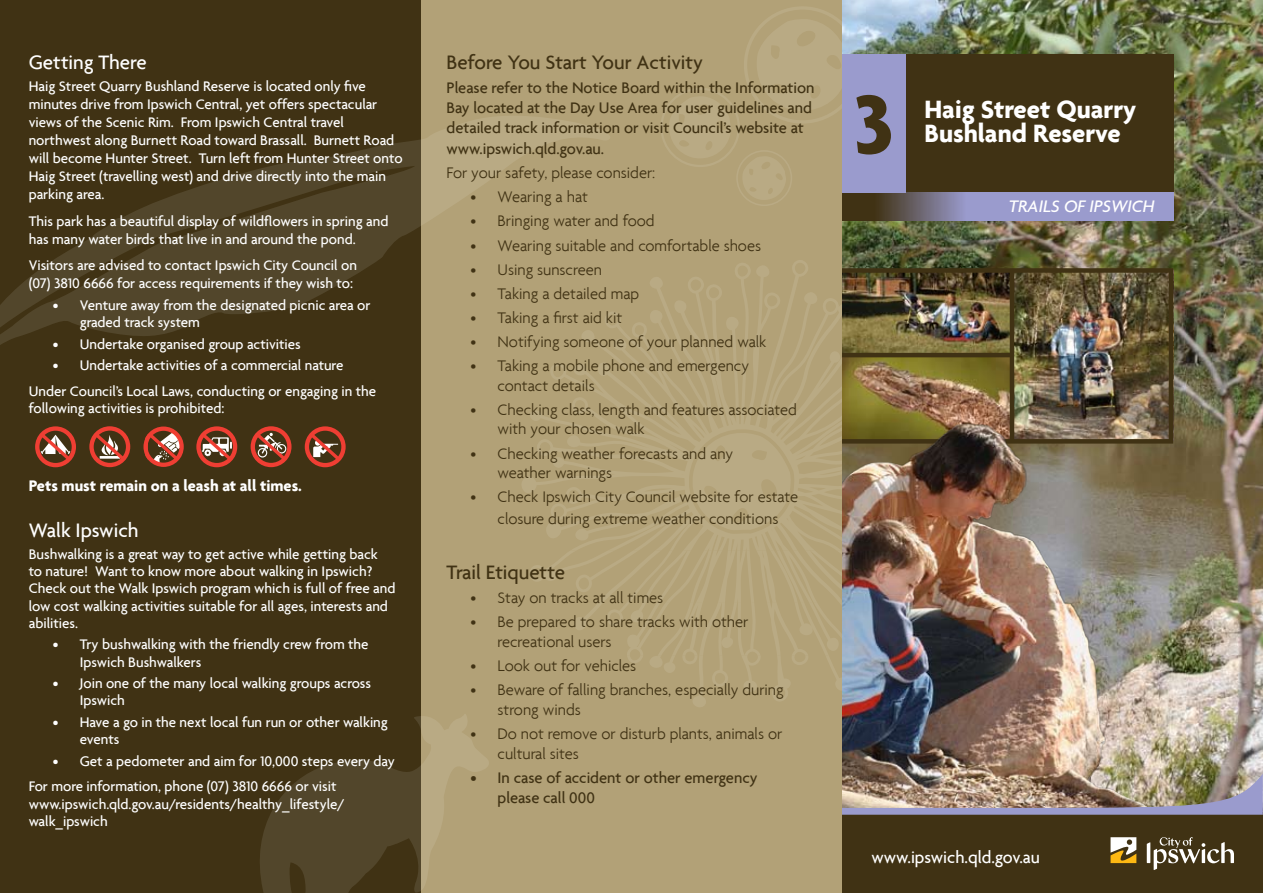
<style>
.page{position:relative;width:1263px;height:893px;background:#b2a177}
.page>*{position:absolute;margin:0;border:0;box-sizing:border-box;transform-origin:0 0}
.t1{font:700 90px "Agenda";color:#403214}
.t2{font:700 27px/24px "Agenda";color:#fff}
.t3{font:500 21px "Agenda";color:#403214}
.t4{font:500 21px "Agenda";color:#fff}
.t5{font:500 18px "Agenda";color:#fff}
.t6{font:italic 500 18px "Agenda";color:#fff}
.t7{font:300 16.5px/19.8px "Agenda";color:#403214}
.t8{font:500 16.5px/19.8px "Agenda";color:#403214}
.t9{font:700 16.5px "Agenda";color:#fff}
.t10{font:500 15px/17.2px "Agenda";color:#fff}
</style>
<div class="page">
<div style="left:0;top:0;width:421px;height:893px;background:#403214"></div>
<svg style="left:530px;top:498px;width:312px;height:209px"></svg>
<svg style="left:522px;top:260px;width:320px;height:238px"></svg>
<svg style="left:0;top:116px;width:617px;height:305px"></svg>
<svg style="left:757px;top:19px;width:85px;height:92px"></svg>
<div style="left:744px;top:6px;width:117px;height:118px;border:3px solid #fff;border-radius:50%"></div>
<svg style="left:260px;top:714px;width:229px;height:179px"></svg>
<svg style="left:742px;top:156px;width:44px;height:44px"></svg>
<div style="left:736px;top:150px;width:56px;height:56px;border:2px solid #fff;border-radius:50%"></div>
<svg style="left:669px;top:96px;width:62px;height:62px"></svg>
<div style="left:660px;top:88px;width:80px;height:79px;border:2px solid #fff;border-radius:50%"></div>
<img style="left:842px;top:0;width:421px;height:740px">
<div style="left:842px;top:54px;width:331px;height:139px;background:#403214"></div>
<svg style="left:842px;top:193px;width:331px;height:28px;background:#8481a1"></svg>
<div style="left:842px;top:54px;width:63px;height:139px;background:#9a9bcd"></div>
<img style="left:842px;top:273px;width:327px;height:166px">
<div style="left:842px;top:268px;width:331px;height:5px;background:#403214"></div>
<div style="left:842px;top:439px;width:331px;height:5px;background:#403214"></div>
<hr style="left:842px;top:353px;width:169px;height:4px;background:#403214">
<hr style="left:1010px;top:270px;width:4px;height:171px;background:#403214">
<hr style="left:1169px;top:270px;width:4px;height:171px;background:#403214">
<img style="left:842px;top:398px;width:306px;height:342px">
<div style="left:842px;top:813px;width:421px;height:80px;background:#403214"></div>
<img style="left:842px;top:740px;width:421px;height:75px">
<svg style="left:1147px;top:837px;width:87px;height:33px"></svg>
<svg style="left:1110px;top:837px;width:26px;height:27px"></svg>
<svg style="left:35px;top:426px;width:41px;height:41px"></svg>
<svg style="left:89px;top:426px;width:41px;height:41px"></svg>
<svg style="left:196px;top:426px;width:41px;height:41px"></svg>
<svg style="left:251px;top:426px;width:40px;height:41px"></svg>
<svg style="left:305px;top:426px;width:41px;height:41px"></svg>
<svg style="left:143px;top:426px;width:41px;height:41px"></svg>
<h3 class="t4" style="left:29px;top:49px;width:119px">Getting There</h3>
<p class="t10" style="left:29px;top:77px;width:375px;line-height:18px">Haig Street Quarry Bushland Reserve is located only five minutes drive from Ipswich Central, yet offers spectacular views of the Scenic Rim. From Ipswich Central travel northwest along Burnett Road toward Brassall. Burnett Road will become Hunter Street. Turn left from Hunter Street onto Haig Street (travelling west) and drive directly into the main parking area.</p>
<p class="t10" style="left:29px;top:212px;width:361px;line-height:18px">This park has a beautiful display of wildflowers in spring and has many water birds that live in and around the pond.</p>
<p class="t10" style="left:29px;top:256px;width:330px;line-height:18px">Visitors are advised to contact Ipswich City Council on (07) 3810 6666 for access requirements if they wish to:</p>
<p class="t10" style="left:80px;top:296px;width:292px;text-indent:-27px">• Venture away from the designated picnic area or graded track system</p>
<p class="t10" style="left:53px;top:335px;width:250px">• Undertake organised group activities</p>
<p class="t10" style="left:29px;top:352px;width:349px;line-height:25.8px;text-align:center">• Undertake activities of a commercial nature<br>Under Council’s Local Laws, conducting or engaging in the</p>
<p class="t10" style="left:29px;top:399px;width:197px">following activities is prohibited:</p>
<p class="t9" style="left:29px;top:475px;width:275px">Pets must remain on a leash at all times.</p>
<h3 class="t4" style="left:29px;top:518px;width:111px">Walk Ipswich</h3>
<p class="t10" style="left:29px;top:545px;width:368px">Bushwalking is a great way to get active while getting back<br>to nature! Want to know more about walking in Ipswich?<br>Check out the Walk Ipswich program which is full of free and low cost walking activities suitable for all ages, interests and abilities.</p>
<p class="t10" style="left:80px;top:636px;width:290px;text-indent:-27px">• Try bushwalking with the friendly crew from the<br>Ipswich Bushwalkers</p>
<p class="t10" style="left:80px;top:674px;width:293px;text-indent:-27px">• Join one of the many local walking groups across<br>Ipswich</p>
<p class="t10" style="left:80px;top:713px;width:310px;text-indent:-27px">• Have a go in the next local fun run or other walking events</p>
<p class="t10" style="left:29px;top:747px;width:367px;line-height:25.8px;text-indent:24px">• Get a pedometer and aim for 10,000 steps every day<br>For more information, phone (07) 3810 6666 or visit</p>
<p class="t10" style="left:29px;top:795px;width:317px">www.ipswich.qld.gov.au/residents/healthy_lifestyle/ walk_ipswich</p>
<h3 class="t3" style="left:446px;top:49px;width:258px">Before You Start Your Activity</h3>
<p class="t8" style="left:446px;top:77px;width:369px">Please refer to the Notice Board within the Information<br>Bay located at the Day Use Area for user guidelines and detailed track information or visit Council’s website at</p>
<p class="t8" style="left:446px;top:139px;width:159px">www.ipswich.qld.gov.au.</p>
<p class="t7" style="left:446px;top:163px;width:210px">For your safety, please consider:</p>
<p class="t7" style="left:470px;top:187px;width:119px">• Wearing a hat</p>
<p class="t7" style="left:470px;top:211px;width:186px">• Bringing water and food</p>
<p class="t7" style="left:470px;top:235px;width:292px">• Wearing suitable and comfortable shoes</p>
<p class="t7" style="left:470px;top:259px;width:133px">• Using sunscreen</p>
<p class="t7" style="left:470px;top:283px;width:170px">• Taking a detailed map</p>
<p class="t7" style="left:470px;top:307px;width:153px">• Taking a first aid kit</p>
<p class="t7" style="left:470px;top:331px;width:297px">• Notifying someone of your planned walk</p>
<p class="t7" style="left:497px;top:355px;width:253px;text-indent:-27px">• Taking a mobile phone and emergency contact details</p>
<p class="t7" style="left:497px;top:399px;width:301px;text-indent:-27px">• Checking class, length and features associated with your chosen walk</p>
<p class="t7" style="left:497px;top:443px;width:237px;text-indent:-27px">• Checking weather forecasts and any weather warnings</p>
<p class="t7" style="left:470px;top:486px;width:329px;line-height:21.6px;text-align:center">• Check Ipswich City Council website for estate closure during extreme weather conditions</p>
<h3 class="t3" style="left:446px;top:560px;width:120px">Trail Etiquette</h3>
<p class="t7" style="left:470px;top:588px;width:194px">• Stay on tracks at all times</p>
<p class="t7" style="left:497px;top:612px;width:252px;text-indent:-27px">• Be prepared to share tracks with other recreational users</p>
<p class="t7" style="left:470px;top:656px;width:167px">• Look out for vehicles</p>
<p class="t7" style="left:497px;top:680px;width:288px;text-indent:-27px">• Beware of falling branches, especially during strong winds</p>
<p class="t7" style="left:497px;top:724px;width:286px;text-indent:-27px">• Do not remove or disturb plants, animals or cultural sites</p>
<p class="t8" style="left:497px;top:767px;width:261px;text-indent:-27px">• In case of accident or other emergency please call 000</p>
<h1 class="t1" style="left:853px;top:69px;width:42px">3</h1>
<h2 class="t2" style="left:924px;top:97px;width:213px">Haig Street Quarry<br>Bushland Reserve</h2>
<p class="t6" style="left:1009px;top:196px;width:147px">TRAILS OF IPSWICH</p>
<p class="t5" style="left:871px;top:846px;width:170px">www.ipswich.qld.gov.au</p>
</div>
